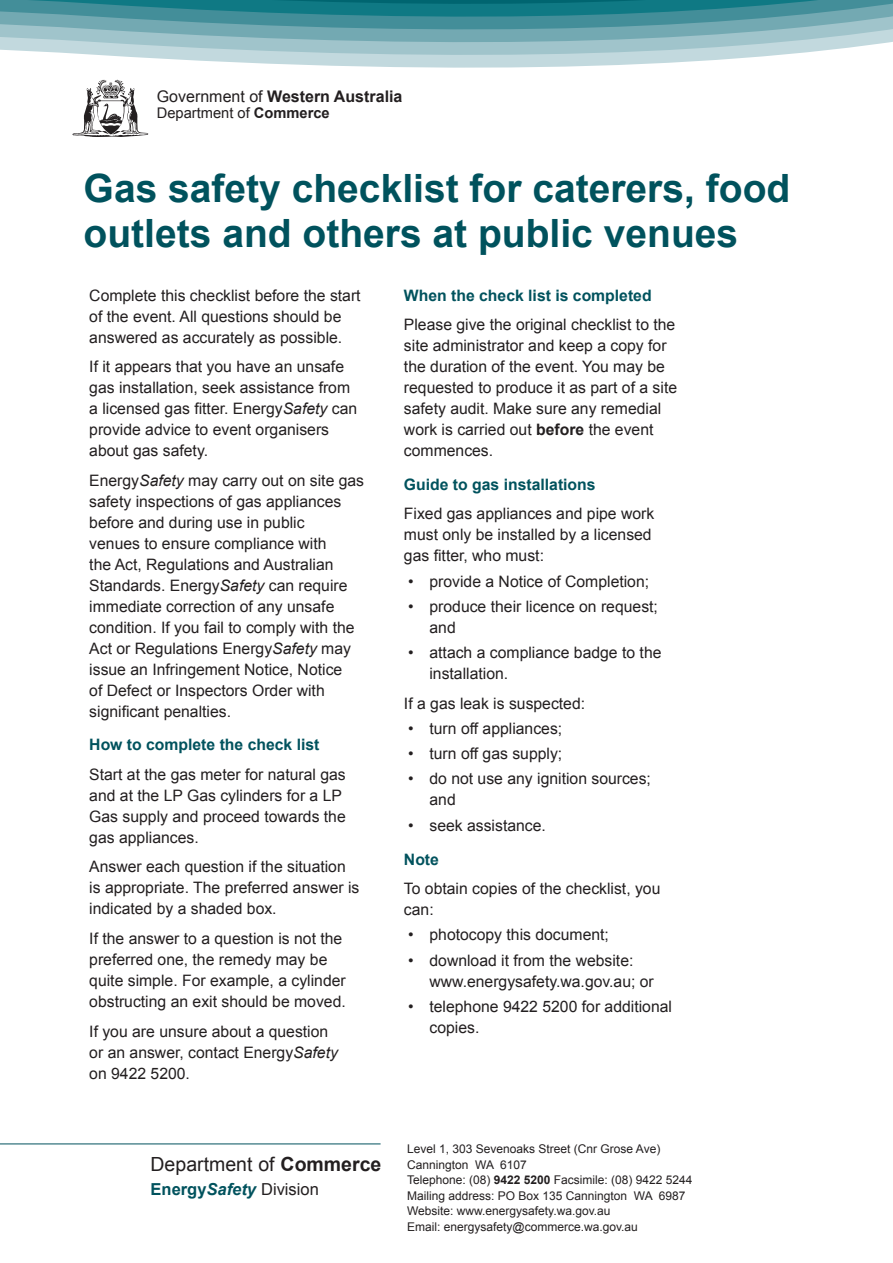
<style>
.page{position:relative;width:893px;height:1263px;background:#fff}
.page>*{position:absolute;margin:0;border:0;box-sizing:border-box;transform-origin:0 0}
.t1{font:700 39px/45px "Arial";color:#00525d}
.t2{font:19.5px "Arial";color:#231f20}
.t3{font:16.5px "Arial";color:#231f20}
.t4{font:700 16.05px "Arial";color:#231f20}
.t5{font:15.75px/21px "Arial";color:#231f20}
.t6{font:700 15.75px "Arial";color:#00525d}
.t7{font:14.7px "Arial";color:#231f20}
.t8{font:12px/15.5px "Arial";color:#231f20}
.s1{font-weight:400}
.s2{font-weight:700}
.s3{font-style:italic}
.s4{font-weight:700;color:#fff}
.s5{font-weight:700;color:#00525d}
.s6{font-weight:700;font-style:italic;color:#fff}
.s7{font-weight:700;font-style:italic;color:#00525d}
</style>
<div class="page">
<svg style="left:0;top:0;width:893px;height:68px;background:#82b4bc"></svg>
<hr style="left:0;top:1143px;width:381px;height:1px;background:#00525d">
<svg style="left:72px;top:80px;width:76px;height:57px"></svg>
<p class="t4" style="left:157px;top:87px;width:247px"><span class="s1">Government of</span> Western Australia</p>
<p class="t7" style="left:157px;top:104px;width:174px">Department of <span class="s2">Commerce</span></p>
<h1 class="t1" style="left:84px;top:166px;width:708px">Gas safety checklist for caterers, food outlets and others at public venues</h1>
<p class="t5" style="left:89px;top:285px;width:273px">Complete this checklist before the start of the event. All questions should be answered as accurately as possible.</p>
<p class="t5" style="left:89px;top:356px;width:269px">If it appears that you have an unsafe gas installation, seek assistance from a licensed gas fitter. Energy<span class="s3">Safety</span> can provide advice to event organisers about gas safety.</p>
<p class="t5" style="left:89px;top:470px;width:276px">Energy<span class="s3">Safety</span> may carry out on site gas safety inspections of gas appliances before and during use in public<br>venues to ensure compliance with<br>the Act, Regulations and Australian Standards. Energy<span class="s3">Safety</span> can require immediate correction of any unsafe condition. If you fail to comply with the Act or Regulations Energy<span class="s3">Safety</span> may issue an Infringement Notice, Notice<br>of Defect or Inspectors Order with significant penalties.</p>
<p class="t6" style="left:89px;top:736px;width:232px">How to complete the check list</p>
<p class="t5" style="left:89px;top:764px;width:258px">Start at the gas meter for natural gas and at the LP Gas cylinders for a LP<br>Gas supply and proceed towards the gas appliances.</p>
<p class="t5" style="left:89px;top:856px;width:272px">Answer each question if the situation is appropriate. The preferred answer is indicated by a shaded box.</p>
<p class="t5" style="left:89px;top:928px;width:258px">If the answer to a question is not the preferred one, the remedy may be quite simple. For example, a cylinder obstructing an exit should be moved.</p>
<p class="t5" style="left:89px;top:1020px;width:250px">If you are unsure about a question or an answer, contact Energy<span class="s3">Safety </span>on 9422 5200.</p>
<p class="t6" style="left:404px;top:286px;width:249px">When the check list is completed</p>
<p class="t5" style="left:404px;top:314px;width:275px">Please give the original checklist to the site administrator and keep a copy for the duration of the event. You may be requested to produce it as part of a site safety audit. Make sure any remedial work is carried out <span class="s2">before</span> the event commences.</p>
<p class="t6" style="left:404px;top:476px;width:193px">Guide to gas installations</p>
<p class="t5" style="left:404px;top:503px;width:252px">Fixed gas appliances and pipe work must only be installed by a licensed gas fitter, who must:</p>
<p class="t5" style="left:408px;top:571px;width:242px">• provide a Notice of Completion;</p>
<p class="t5" style="left:429px;top:596px;width:230px;text-indent:-21px">• produce their licence on request; and</p>
<p class="t5" style="left:429px;top:642px;width:234px;text-indent:-21px">• attach a compliance badge to the installation.</p>
<p class="t5" style="left:404px;top:693px;width:183px">If a gas leak is suspected:</p>
<p class="t5" style="left:408px;top:718px;width:156px">• turn off appliances;</p>
<p class="t5" style="left:408px;top:743px;width:156px">• turn off gas supply;</p>
<p class="t5" style="left:429px;top:768px;width:223px;text-indent:-21px">• do not use any ignition sources; and</p>
<p class="t5" style="left:408px;top:815px;width:139px">• seek assistance.</p>
<p class="t6" style="left:404px;top:850px;width:36px">Note</p>
<p class="t5" style="left:404px;top:878px;width:258px">To obtain copies of the checklist, you can:</p>
<p class="t5" style="left:408px;top:924px;width:202px">• photocopy this document;</p>
<p class="t5" style="left:429px;top:949px;width:226px;text-indent:-21px">• download it from the website: www.energysafety.wa.gov.au; or</p>
<p class="t5" style="left:429px;top:996px;width:244px;text-indent:-21px">• telephone 9422 5200 for additional copies.</p>
<p class="t2" style="left:151px;top:1154px;width:232px">Department of <span class="s2">Commerce</span></p>
<p class="t3" style="left:151px;top:1180px;width:170px"><span class="s4">E</span><span class="s5">nergy</span><span class="s6">S</span><span class="s7">afety</span> Division</p>
<p class="t8" style="left:407px;top:1141px;width:287px">Level 1, 303 Sevenoaks Street (Cnr Grose Ave)<br>Cannington WA 6107<br>Telephone: (08) <span class="s2">9422 5200</span> Facsimile: (08) 9422 5244<br>Mailing address: PO Box 135 Cannington WA 6987<br>Website: www.energysafety.wa.gov.au<br>Email: energysafety@commerce.wa.gov.au</p>
</div>
